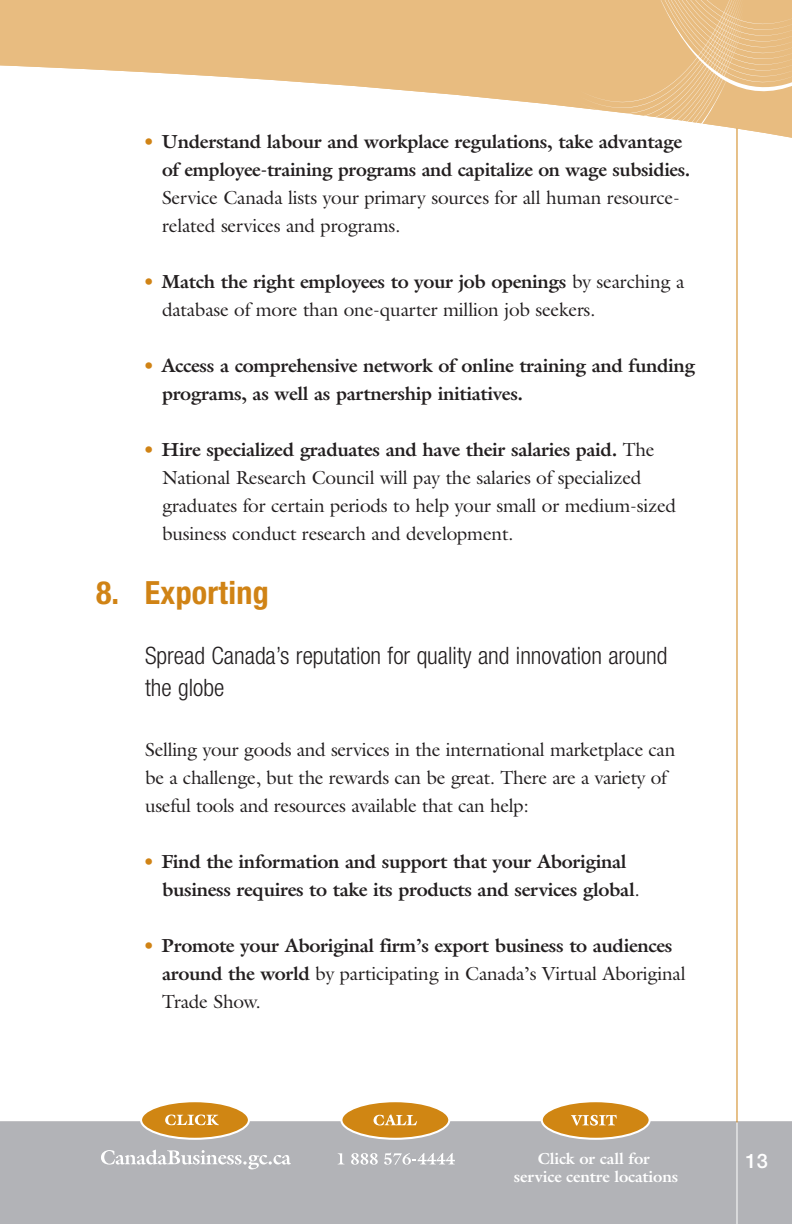
<style>
.page{position:relative;width:792px;height:1224px;background:#fff}
.page>*{position:absolute;margin:0;border:0;box-sizing:border-box;transform-origin:0 0}
.t1{font:700 condensed 32px "Helvetica Neue";letter-spacing:.01em;color:#d08315}
.t2{font:300 condensed 24px/32px "Helvetica Neue";color:#231f20}
.t3{font:500 20px "Helvetica Neue";color:#fff}
.t4{font:19px/28px "Galliard Std";letter-spacing:-.01em;color:#231f20}
.t5{font:700 19px/28px "Galliard Std";letter-spacing:-.02em;color:#231f20}
.t6{font:700 16px/18px "Galliard Std";letter-spacing:-.01em;color:#fff;text-align:center}
.s1{font-weight:400;color:#d08315}
.s2{color:#d08315}
.s3{font-weight:700}
.s4{font-weight:400}
</style>
<div class="page">
<div style="left:0;top:1122px;width:792px;height:102px;background:#b2b3b7"></div>
<svg style="left:140px;top:1102px;width:110px;height:38px"></svg>
<svg style="left:340px;top:1102px;width:110px;height:38px"></svg>
<svg style="left:541px;top:1102px;width:110px;height:38px"></svg>
<svg style="left:101px;top:1150px;width:190px;height:19px"></svg>
<svg style="left:338px;top:1153px;width:6px;height:11px"></svg>
<svg style="left:351px;top:1153px;width:27px;height:12px"></svg>
<svg style="left:384px;top:1153px;width:71px;height:12px"></svg>
<hr style="left:736px;top:1122px;width:1px;height:102px;background:#fff">
<hr style="left:736px;top:96px;width:1px;height:1027px;background:#d08315">
<svg style="left:0;top:0;width:579px;height:108px;fill:#e8bc80"></svg>
<svg style="left:579px;top:0;width:213px;height:176px"></svg>
<p class="t5" style="left:162px;top:129px;width:530px;text-indent:-19px"><span class="s1">•</span> Understand labour and workplace regulations, take advantage of employee-training programs and capitalize on wage subsidies.</p>
<p class="t4" style="left:162px;top:185px;width:519px">Service Canada lists your primary sources for all human resource&shy;related services and programs.</p>
<p class="t4" style="left:162px;top:269px;width:524px;text-indent:-19px"><span class="s2">•</span> <span class="s3">Match the right employees to your job openings</span> by searching a database of more than one-quarter million job seekers.</p>
<p class="t5" style="left:162px;top:353px;width:535px;text-indent:-19px"><span class="s1">•</span> Access a comprehensive network of online training and funding programs, as well as partnership initiatives.</p>
<p class="t4" style="left:162px;top:437px;width:516px;text-indent:-19px"><span class="s2">•</span> <span class="s3">Hire specialized graduates and have their salaries paid.</span> The National Research Council will pay the salaries of specialized graduates for certain periods to help your small or medium-sized business conduct research and development.</p>
<h1 class="t1" style="left:96px;top:581px;width:174px">8. Exporting</h1>
<p class="t2" style="left:145px;top:641px;width:524px">Spread Canada’s reputation for quality and innovation around the globe</p>
<p class="t4" style="left:145px;top:737px;width:532px">Selling your goods and services in the international marketplace can be a challenge, but the rewards can be great. There are a variety of useful tools and resources available that can help:</p>
<p class="t5" style="left:162px;top:849px;width:479px;text-indent:-19px"><span class="s1">•</span> Find the information and support that your Aboriginal business requires to take its products and services global<span class="s4">.</span></p>
<p class="t5" style="left:162px;top:933px;width:525px;text-indent:-19px"><span class="s1">•</span> Promote your Aboriginal firm’s export business to audiences around the world <span class="s4">by participating in Canada’s Virtual Aboriginal<br>Trade Show.</span></p>
<p class="t6" style="left:514px;top:1151px;width:166px">Click or call for<br>service centre locations</p>
<p class="t3" style="left:746px;top:1154px;width:24px">13</p>
</div>
